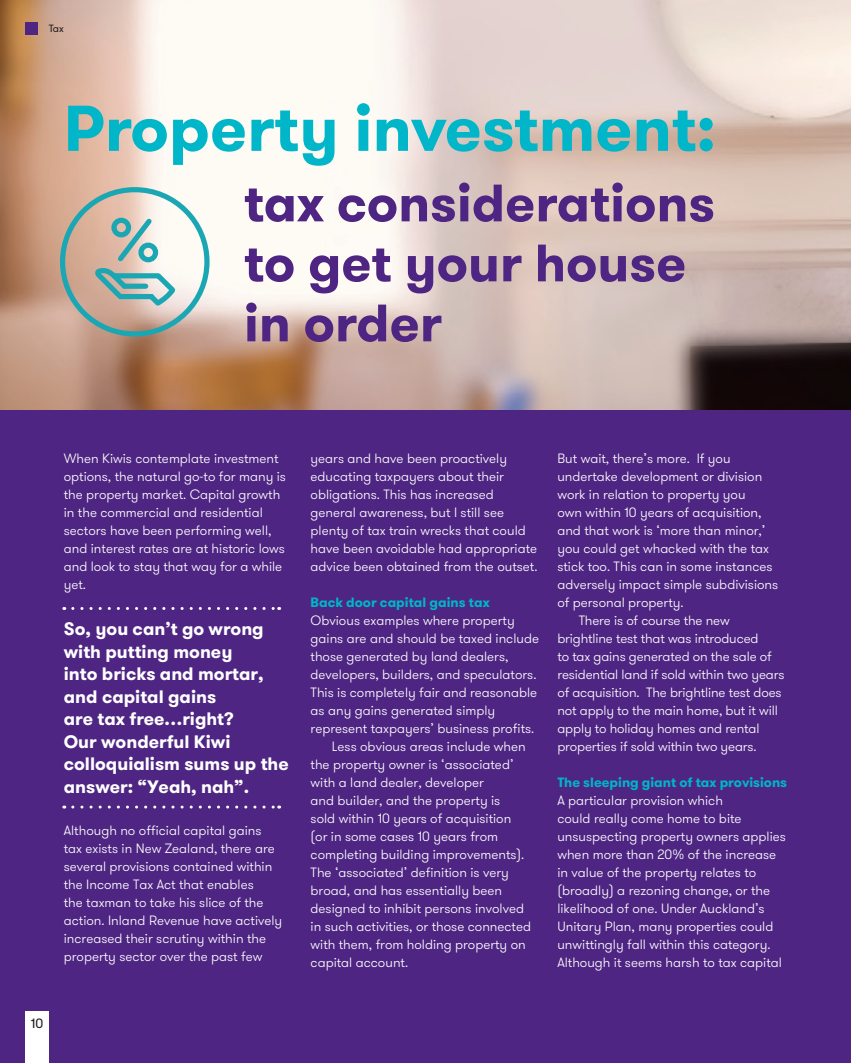
<style>
.page{position:relative;width:851px;height:1063px;background:#fff}
.page>*{position:absolute;margin:0;border:0;box-sizing:border-box;transform-origin:0 0}
.Heading{font:700 64.5px "GT Walsheim Pro";color:#00b6c8}
.Heading-2{font:700 52.5px "GT Walsheim Pro";color:#4e2582}
.C_Body_copy{font:700 18px/22.5px "GT Walsheim Pro";color:#fff}
.C_Body_copy_Indent{font:300 13.5px/18px "GT Walsheim Pro";color:#fff}
.C_Body_copy-2{font:300 13.5px/18px "GT Walsheim Pro";color:#fff}
.K_Contents_heading{font:700 13.5px "GT Walsheim Pro";color:#00b6c8}
.t1{font:13.5px "GT Walsheim Pro";color:#231f20}
.t2{font:10.5px "GT Walsheim Pro";color:#231f20}
</style>
<div class="page">
<div style="left:0;top:409px;width:850px;height:654px;background:#4e2582"></div>
<img style="left:0;top:0;width:850px;height:409px">
<svg style="left:73px;top:607px;width:207px;height:3px"></svg>
<svg style="left:73px;top:806px;width:207px;height:3px"></svg>
<svg style="left:60px;top:187px;width:149px;height:150px"></svg>
<div style="left:26px;top:1011px;width:23px;height:52px;background:#fff"></div>
<div style="left:26px;top:22px;width:12px;height:13px;background:#4e2582"></div>
<p class="t2" style="left:49px;top:22px;width:17px">Tax</p>
<p class="Heading" style="left:64px;top:86px;width:653px">Property investment:</p>
<p class="Heading-2" style="left:244px;top:169px;width:472px">tax considerations</p>
<p class="Heading-2" style="left:244px;top:229px;width:444px">to get your house</p>
<p class="Heading-2" style="left:244px;top:289px;width:199px">in order</p>
<p class="C_Body_copy-2" style="left:64px;top:450px;width:224px">When Kiwis contemplate investment options, the natural go-to for many is the property market. Capital growth in the commercial and residential sectors have been performing well, and interest rates are at historic lows and look to stay that way for a while yet.</p>
<p class="C_Body_copy" style="left:64px;top:618px;width:226px">So, you can’t go wrong with putting money<br>into bricks and mortar, and capital gains<br>are tax free…right?<br>Our wonderful Kiwi colloquialism sums up the answer: “Yeah, nah”.</p>
<p class="C_Body_copy_Indent" style="left:64px;top:822px;width:220px">Although no official capital gains tax exists in New Zealand, there are several provisions contained within the Income Tax Act that enables<br>the taxman to take his slice of the action. Inland Revenue have actively increased their scrutiny within the property sector over the past few</p>
<p class="t1" style="left:31px;top:1015px;width:14px">10</p>
<p class="C_Body_copy_Indent" style="left:310px;top:450px;width:228px">years and have been proactively educating taxpayers about their obligations. This has increased general awareness, but I still see plenty of tax train wrecks that could have been avoidable had appropriate advice been obtained from the outset.</p>
<p class="K_Contents_heading" style="left:310px;top:593px;width:180px">Back door capital gains tax</p>
<p class="C_Body_copy-2" style="left:310px;top:612px;width:230px">Obvious examples where property gains are and should be taxed include those generated by land dealers, developers, builders, and speculators.<br>This is completely fair and reasonable as any gains generated simply represent taxpayers’ business profits.</p>
<p class="C_Body_copy_Indent" style="left:310px;top:738px;width:222px;text-indent:21px">Less obvious areas include when the property owner is ‘associated’ with a land dealer, developer<br>and builder, and the property is<br>sold within 10 years of acquisition (or in some cases 10 years from completing building improvements).<br>The ‘associated’ definition is very broad, and has essentially been designed to inhibit persons involved in such activities, or those connected with them, from holding property on capital account.</p>
<p class="C_Body_copy_Indent" style="left:557px;top:450px;width:222px">But wait, there’s more. If you undertake development or division work in relation to property you<br>own within 10 years of acquisition, and that work is ‘more than minor,’ you could get whacked with the tax stick too. This can in some instances adversely impact simple subdivisions of personal property.</p>
<p class="C_Body_copy_Indent" style="left:557px;top:612px;width:229px;text-indent:21px">There is of course the new brightline test that was introduced<br>to tax gains generated on the sale of residential land if sold within two years of acquisition. The brightline test does not apply to the main home, but it will apply to holiday homes and rental properties if sold within two years.</p>
<p class="K_Contents_heading" style="left:557px;top:773px;width:231px">The sleeping giant of tax provisions</p>
<p class="C_Body_copy-2" style="left:557px;top:792px;width:230px">A particular provision which<br>could really come home to bite unsuspecting property owners applies when more than 20% of the increase in value of the property relates to (broadly) a rezoning change, or the likelihood of one. Under Auckland’s Unitary Plan, many properties could unwittingly fall within this category.<br>Although it seems harsh to tax capital</p>
</div>
